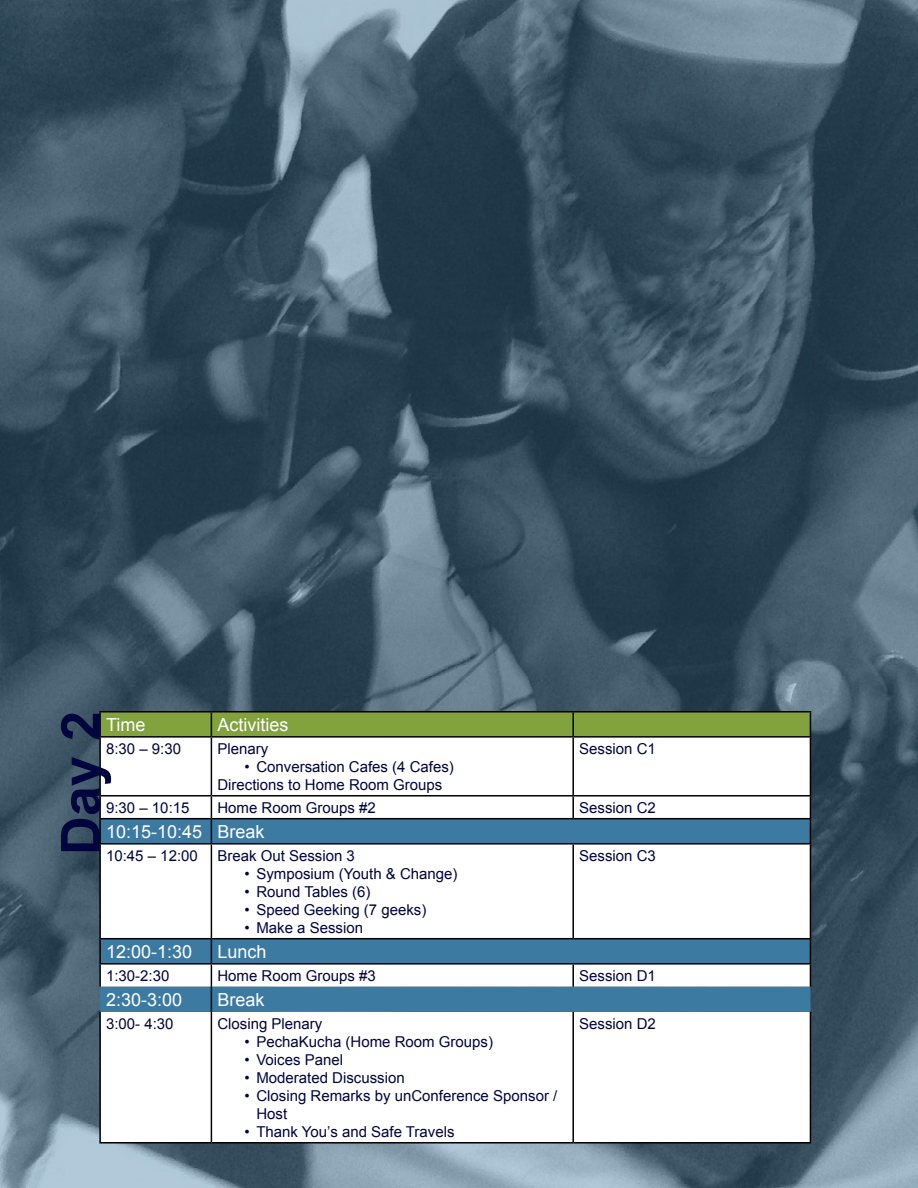
<style>
.page{position:relative;width:918px;height:1188px;background:#fff}
.page>*{position:absolute;margin:0;border:0;box-sizing:border-box;transform-origin:0 0}
.t1{font:700 54px "Arial";color:#00053e}
.t2{font:18px "Arial";color:#fff}
.t3{font:15px/18px "Arial";color:#00053e}
</style>
<div class="page">
<img style="left:0;top:0;width:918px;height:1188px">
<svg style="left:101px;top:738px;width:709px;height:404px"></svg>
<svg style="left:101px;top:819px;width:709px;height:119px"></svg>
<hr style="left:99px;top:711px;width:112px;height:1px;background:#000">
<hr style="left:99px;top:713px;width:2px;height:23px;background:#000">
<hr style="left:211px;top:711px;width:362px;height:1px;background:#000">
<hr style="left:573px;top:711px;width:238px;height:1px;background:#000">
<div style="left:100px;top:712px;width:711px;height:24px;background:#81a23d"></div>
<hr style="left:99px;top:736px;width:112px;height:2px;background:#000">
<hr style="left:99px;top:738px;width:2px;height:57px;background:#000">
<hr style="left:211px;top:736px;width:362px;height:2px;background:#000">
<hr style="left:211px;top:738px;width:1px;height:57px;background:#000">
<hr style="left:573px;top:736px;width:238px;height:2px;background:#000">
<hr style="left:572px;top:738px;width:2px;height:57px;background:#000">
<hr style="left:810px;top:738px;width:1px;height:57px;background:#000">
<hr style="left:99px;top:795px;width:112px;height:2px;background:#000">
<hr style="left:99px;top:797px;width:2px;height:21px;background:#000">
<hr style="left:211px;top:795px;width:362px;height:2px;background:#000">
<hr style="left:573px;top:795px;width:238px;height:2px;background:#000">
<hr style="left:572px;top:797px;width:2px;height:21px;background:#000">
<hr style="left:99px;top:818px;width:112px;height:1px;background:#000">
<hr style="left:99px;top:819px;width:2px;height:24px;background:#000">
<hr style="left:211px;top:818px;width:362px;height:1px;background:#000">
<svg style="left:211px;top:797px;width:1px;height:46px"></svg>
<hr style="left:573px;top:818px;width:238px;height:1px;background:#000">
<svg style="left:810px;top:797px;width:1px;height:46px"></svg>
<hr style="left:99px;top:843px;width:112px;height:2px;background:#000">
<hr style="left:99px;top:845px;width:2px;height:93px;background:#000">
<hr style="left:211px;top:843px;width:362px;height:2px;background:#000">
<hr style="left:211px;top:845px;width:1px;height:93px;background:#000">
<hr style="left:573px;top:843px;width:238px;height:2px;background:#000">
<hr style="left:572px;top:845px;width:2px;height:93px;background:#000">
<hr style="left:810px;top:845px;width:1px;height:93px;background:#000">
<hr style="left:99px;top:965px;width:2px;height:22px;background:#000">
<hr style="left:99px;top:1012px;width:2px;height:130px;background:#000">
<hr style="left:211px;top:1012px;width:1px;height:130px;background:#000">
<hr style="left:572px;top:1012px;width:2px;height:130px;background:#000">
<hr style="left:810px;top:1012px;width:1px;height:130px;background:#000">
<hr style="left:99px;top:938px;width:112px;height:1px;background:#000">
<hr style="left:99px;top:939px;width:2px;height:24px;background:#000">
<hr style="left:99px;top:963px;width:112px;height:2px;background:#000">
<hr style="left:99px;top:1142px;width:112px;height:2px;background:#000">
<hr style="left:211px;top:938px;width:362px;height:1px;background:#000">
<hr style="left:211px;top:1142px;width:362px;height:2px;background:#000">
<hr style="left:573px;top:938px;width:238px;height:1px;background:#000">
<svg style="left:100px;top:939px;width:711px;height:73px"></svg>
<hr style="left:573px;top:963px;width:238px;height:2px;background:#000">
<hr style="left:573px;top:1142px;width:238px;height:2px;background:#000">
<h1 class="t1" style="left:45px;top:855px;width:146px;rotate:-90deg">Day 2</h1>
<p class="t2" style="left:106px;top:713px;width:41px">Time</p>
<p class="t2" style="left:217px;top:713px;width:73px">Activities</p>
<p class="t3" style="left:106px;top:740px;width:77px">8:30 – 9:30</p>
<p class="t3" style="left:217px;top:740px;width:52px">Plenary</p>
<p class="t3" style="left:217px;top:758px;width:238px;text-indent:27px">• Conversation Cafes (4 Cafes)<br>Directions to Home Room Groups</p>
<p class="t3" style="left:579px;top:740px;width:78px">Session C1</p>
<p class="t3" style="left:106px;top:799px;width:85px">9:30 – 10:15</p>
<p class="t3" style="left:217px;top:799px;width:160px">Home Room Groups #2</p>
<p class="t3" style="left:579px;top:799px;width:78px">Session C2</p>
<p class="t2" style="left:106px;top:820px;width:160px">10:15-10:45 Break</p>
<p class="t3" style="left:106px;top:847px;width:93px">10:45 – 12:00</p>
<p class="t3" style="left:217px;top:847px;width:139px">Break Out Session 3</p>
<p class="t3" style="left:244px;top:865px;width:215px">• Symposium (Youth &amp; Change)</p>
<p class="t3" style="left:244px;top:883px;width:127px">• Round Tables (6)</p>
<p class="t3" style="left:244px;top:901px;width:184px">• Speed Geeking (7 geeks)</p>
<p class="t3" style="left:244px;top:919px;width:120px">• Make a Session</p>
<p class="t3" style="left:579px;top:847px;width:78px">Session C3</p>
<p class="t2" style="left:106px;top:940px;width:88px">12:00-1:30</p>
<p class="t2" style="left:217px;top:940px;width:51px">Lunch</p>
<p class="t3" style="left:106px;top:967px;width:65px">1:30-2:30</p>
<p class="t3" style="left:217px;top:967px;width:160px">Home Room Groups #3</p>
<p class="t3" style="left:579px;top:967px;width:78px">Session D1</p>
<p class="t2" style="left:106px;top:988px;width:78px">2:30-3:00</p>
<p class="t2" style="left:217px;top:988px;width:49px">Break</p>
<p class="t3" style="left:106px;top:1015px;width:69px">3:00- 4:30</p>
<p class="t3" style="left:217px;top:1015px;width:107px">Closing Plenary</p>
<p class="t3" style="left:244px;top:1033px;width:250px">• PechaKucha (Home Room Groups)</p>
<p class="t3" style="left:244px;top:1051px;width:100px">• Voices Panel</p>
<p class="t3" style="left:244px;top:1069px;width:162px">• Moderated Discussion</p>
<p class="t3" style="left:256px;top:1087px;width:302px;text-indent:-12px">• Closing Remarks by unConference Sponsor /<br>Host</p>
<p class="t3" style="left:244px;top:1123px;width:212px">• Thank You’s and Safe Travels</p>
<p class="t3" style="left:579px;top:1015px;width:78px">Session D2</p>
</div>
